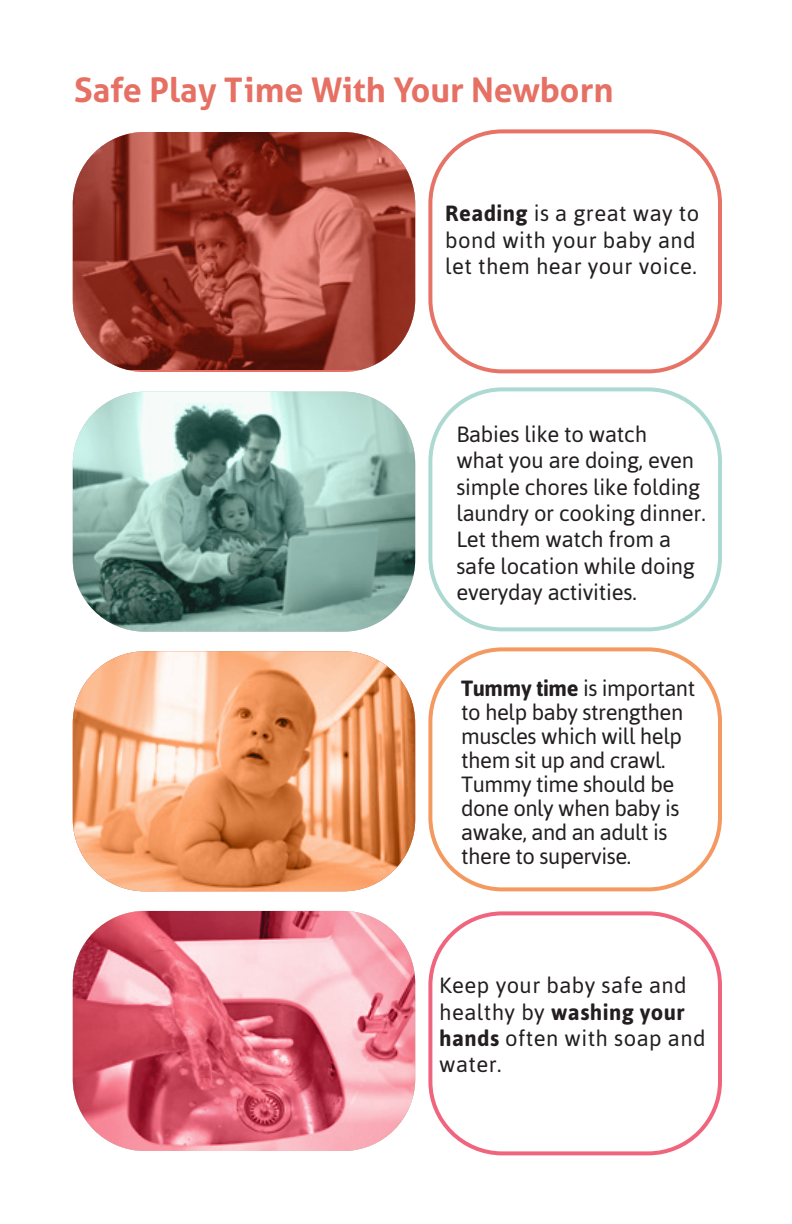
<style>
.page{position:relative;width:792px;height:1224px;background:#fff}
.page>*{position:absolute;margin:0;border:0;box-sizing:border-box;transform-origin:0 0}
.t1{font:700 34px "Aller";color:#e67063}
.t2{font:22px/24px "Asap";letter-spacing:-.01em;color:#231f20}
.t3{font:22px/26.4px "Asap";letter-spacing:.02em;color:#231f20}
.s1{font-weight:700}
</style>
<div class="page">
<div style="left:428px;top:387px;width:294px;height:244px;border:4px solid #abd9d0;border-radius:72px"></div>
<div style="left:428px;top:129px;width:294px;height:244px;border:4px solid #e67063;border-radius:72px"></div>
<svg style="left:73px;top:911px;width:342px;height:240px;background:#e07c8b"></svg>
<div style="left:428px;top:647px;width:294px;height:244px;border:4px solid #f4985d;border-radius:72px"></div>
<div style="left:428px;top:911px;width:294px;height:244px;border:4px solid #f0617b;border-radius:72px"></div>
<svg style="left:73px;top:392px;width:342px;height:240px;background:#84a89f"></svg>
<svg style="left:73px;top:132px;width:342px;height:240px;background:#9f4134"></svg>
<svg style="left:73px;top:651px;width:342px;height:240px;background:#e9a274"></svg>
<h1 class="t1" style="left:74px;top:69px;width:541px">Safe Play Time With Your Newborn</h1>
<p class="t3" style="left:445px;top:200px;width:256px"><span class="s1">Reading</span> is a great way to bond with your baby and let them hear your voice.</p>
<p class="t2" style="left:456px;top:421px;width:251px;line-height:26.4px">Babies like to watch<br>what you are doing, even simple chores like folding laundry or cooking dinner.<br>Let them watch from a safe location while doing everyday activities.</p>
<p class="t2" style="left:461px;top:676px;width:236px"><span class="s1">Tummy time</span> is important to help baby strengthen muscles which will help them sit up and crawl.<br>Tummy time should be done only when baby is awake, and an adult is there to supervise.</p>
<p class="t3" style="left:439px;top:972px;width:268px">Keep your baby safe and healthy by <span class="s1">washing your hands</span> often with soap and water.</p>
</div>
